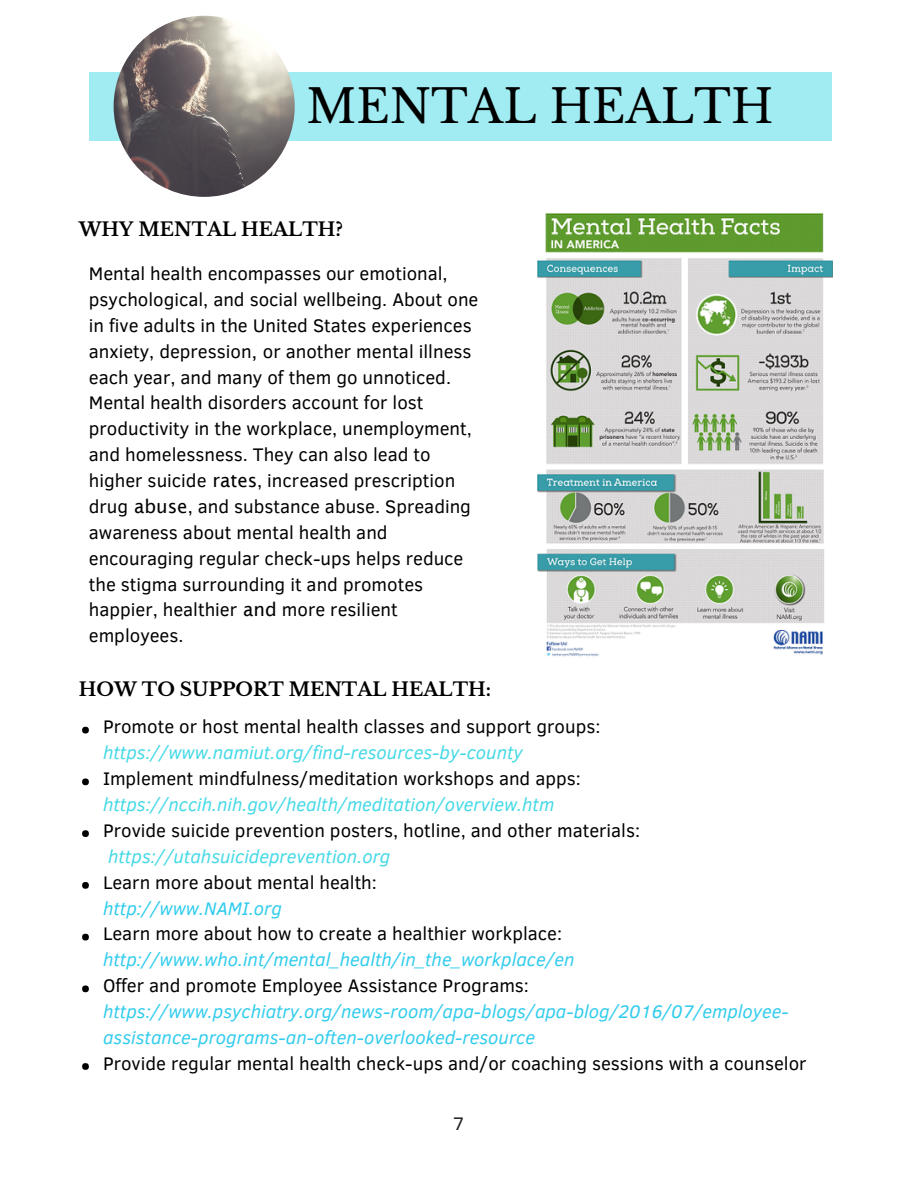
<style>
.page{position:relative;width:918px;height:1188px;background:#fff}
.page>*{position:absolute;margin:0;border:0;box-sizing:border-box;transform-origin:0 0}
.t1{font:45.9px "Libre Baskerville";color:#000}
.t2{font:700 18.75px "Libre Baskerville";color:#000}
.t3{font:18.75px "Clear Sans";color:#222}
.t4{font:18.6px/25.8px "Clear Sans";color:#000}
.t5{font:italic 18.6px/25.8px "Clear Sans";color:#31cced}
.t6{font:italic 18.6px "Clear Sans";color:#44d9e6}
.s1{font-family:"Lucida Sans"}
</style>
<div class="page">
<div style="left:89px;top:72px;width:742px;height:69px;background:#a1ecf2"></div>
<img style="left:114px;top:16px;width:181px;height:181px;border-radius:50%">
<div style="left:82px;top:727px;width:7px;height:7px;background:#000;border-radius:50%"></div>
<div style="left:82px;top:778px;width:7px;height:7px;background:#000;border-radius:50%"></div>
<div style="left:82px;top:830px;width:7px;height:7px;background:#000;border-radius:50%"></div>
<div style="left:82px;top:882px;width:7px;height:7px;background:#000;border-radius:50%"></div>
<div style="left:82px;top:934px;width:7px;height:6px;background:#000;border-radius:50%"></div>
<div style="left:82px;top:986px;width:7px;height:6px;background:#000;border-radius:50%"></div>
<div style="left:82px;top:1063px;width:7px;height:7px;background:#000;border-radius:50%"></div>
<img style="left:538px;top:213px;width:294px;height:444px">
<h1 class="t1" style="left:307px;top:78px;width:468px">MENTAL HEALTH</h1>
<p class="t2" style="left:79px;top:218px;width:266px">WHY MENTAL HEALTH?</p>
<p class="t4" style="left:89px;top:260px;width:391px">Mental health encompasses our emotional, psychological, and social wellbeing. About one in five adults in the United States experiences anxiety, depression<span class="s1">,</span> or another mental illness each year, and many of them go unnoticed.<br>Mental health disorders account for lost productivity in the workplace, unemployment, and homelessness. They can also lead to higher suicide <span class="s1">rates</span>, increased prescription drug <span class="s1">abuse</span>, and substance abuse. Spreading awareness about mental health and encouraging regular check-ups helps reduce the stigma surrounding it and promotes happier, healthier <span class="s1">and</span> more resilient employees.</p>
<p class="t2" style="left:79px;top:678px;width:414px">HOW TO SUPPORT MENTAL HEALTH:</p>
<p class="t4" style="left:103px;top:713px;width:499px">Promote or host mental health classes and support groups:</p>
<p class="t6" style="left:103px;top:739px;width:421px">https://www.namiut.org/find-resources-by-county</p>
<p class="t4" style="left:103px;top:765px;width:479px">Implement mindfulness/meditation workshops and apps:</p>
<p class="t6" style="left:103px;top:791px;width:453px">https://nccih.nih.gov/health/meditation/overview.htm</p>
<p class="t4" style="left:103px;top:817px;width:539px">Provide suicide prevention posters, hotline, and other materials:</p>
<p class="t6" style="left:108px;top:843px;width:284px">https://utahsuicideprevention.org</p>
<p class="t4" style="left:103px;top:868px;width:275px">Learn more about mental health:</p>
<p class="t5" style="left:103px;top:894px;width:181px">http://www.NAMI.org</p>
<p class="t4" style="left:103px;top:920px;width:461px">Learn more about how to create a healthier workplace:</p>
<p class="t5" style="left:103px;top:946px;width:473px">http://www.who.int/mental_health/in_the_workplace/en</p>
<p class="t4" style="left:103px;top:972px;width:427px">Offer and promote Employee Assistance Programs:</p>
<p class="t5" style="left:103px;top:998px;width:687px">https://www.psychiatry.org/news-room/apa-blogs/apa-blog/2016/07/employee&shy;assistance-programs-an-often-overlooked-resource</p>
<p class="t4" style="left:103px;top:1049px;width:705px">Provide regular mental health check-ups and/or coaching sessions with a counselor</p>
<p class="t3" style="left:453px;top:1109px;width:13px">7</p>
</div>
